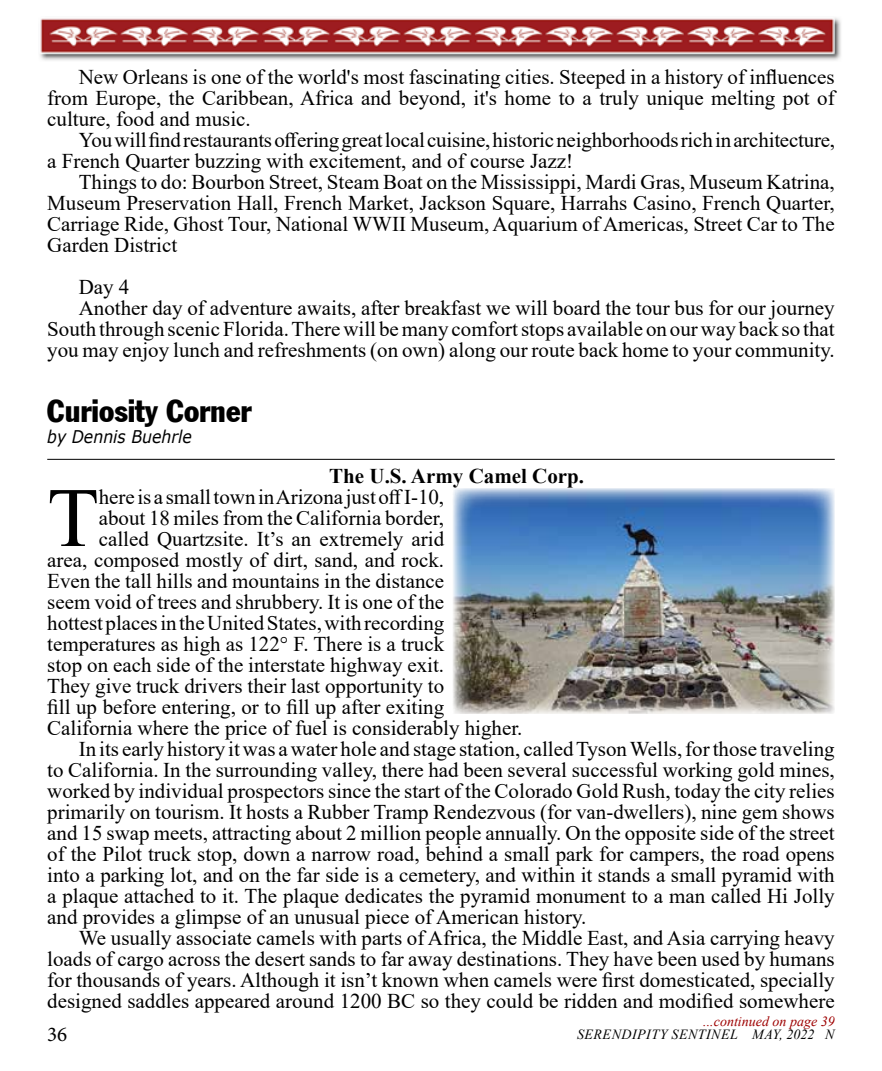
<style>
.page{position:relative;width:882px;height:1071px;background:#fff}
.page>*{position:absolute;margin:0;border:0;box-sizing:border-box;transform-origin:0 0}
.t1{font:84.35px "Times New Roman";color:#000}
.t2{font:31.5px "Franklin Gothic Condensed";color:#000}
.t3{font:21px/21px "Times New Roman";color:#000;text-align:justify}
.t4{font:700 21px "Times New Roman";color:#000}
.t5{font:21px "Minion Pro";color:#000}
.t6{font:italic 17.5px "Verdana";color:#000;scale:.9 1}
.t7{font:italic 14px "Times New Roman";letter-spacing:.035em;color:#000}
.t8{font:italic 14px "Times New Roman";color:#9e0000}
</style>
<div class="page">
<img style="left:40px;top:18px;width:801px;height:43px">
<hr style="left:47px;top:459px;width:788px;height:1px;background:#000">
<img style="left:453px;top:488px;width:382px;height:226px">
<p class="t3" style="left:47px;top:66px;width:789px;text-indent:32px">New Orleans is one of the world's most fascinating cities. Steeped in a history of influences from Europe, the Caribbean, Africa and beyond, it's home to a truly unique melting pot of culture, food and music.</p>
<p class="t3" style="left:47px;top:129px;width:789px;text-indent:32px">You will find restaurants offering great local cuisine, historic neighborhoods rich in architecture, a French Quarter buzzing with excitement, and of course Jazz!</p>
<p class="t3" style="left:47px;top:171px;width:789px;text-indent:32px">Things to do: Bourbon Street, Steam Boat on the Mississippi, Mardi Gras, Museum Katrina, Museum Preservation Hall, French Market, Jackson Square, Harrahs Casino, French Quarter, Carriage Ride, Ghost Tour, National WWII Museum, Aquarium of Americas, Street Car to The Garden District</p>
<p class="t3" style="left:79px;top:276px;width:52px">Day 4</p>
<p class="t3" style="left:79px;top:297px;width:758px">Another day of adventure awaits, after breakfast we will board the tour bus for our journey</p>
<p class="t3" style="left:47px;top:318px;width:789px">South through scenic Florida. There will be many comfort stops available on our way back so that</p>
<p class="t3" style="left:47px;top:339px;width:789px">you may enjoy lunch and refreshments (on own) along our route back home to your community.</p>
<h2 class="t2" style="left:47px;top:392px;width:206px">Curiosity Corner</h2>
<p class="t6" style="left:47px;top:425px;width:162px">by Dennis Buehrle</p>
<p class="t4" style="left:329px;top:461px;width:256px">The U.S. Army Camel Corp.</p>
<h1 class="t1" style="left:47px;top:458px;width:53px">T</h1>
<p class="t3" style="left:99px;top:486px;width:347px">here is a small town in Arizona just off I-10,</p>
<p class="t3" style="left:99px;top:507px;width:347px">about 18 miles from the California border,</p>
<p class="t3" style="left:99px;top:528px;width:347px">called Quartzsite. It’s an extremely arid</p>
<p class="t3" style="left:47px;top:549px;width:398px">area, composed mostly of dirt, sand, and rock.</p>
<p class="t3" style="left:47px;top:570px;width:398px">Even the tall hills and mountains in the distance</p>
<p class="t3" style="left:47px;top:591px;width:398px">seem void of trees and shrubbery. It is one of the</p>
<p class="t3" style="left:47px;top:612px;width:399px">hottest places in the United States, with recording</p>
<p class="t3" style="left:47px;top:633px;width:398px">temperatures as high as 122° F. There is a truck</p>
<p class="t3" style="left:47px;top:654px;width:398px">stop on each side of the interstate highway exit.</p>
<p class="t3" style="left:47px;top:675px;width:398px">They give truck drivers their last opportunity to</p>
<p class="t3" style="left:47px;top:696px;width:398px">fill up before entering, or to fill up after exiting</p>
<p class="t3" style="left:47px;top:717px;width:477px">California where the price of fuel is considerably higher.</p>
<p class="t3" style="left:79px;top:738px;width:757px">In its early history it was a water hole and stage station, called Tyson Wells, for those traveling</p>
<p class="t3" style="left:47px;top:759px;width:789px">to California. In the surrounding valley, there had been several successful working gold mines,</p>
<p class="t3" style="left:47px;top:780px;width:789px">worked by individual prospectors since the start of the Colorado Gold Rush, today the city relies</p>
<p class="t3" style="left:47px;top:801px;width:789px">primarily on tourism. It hosts a Rubber Tramp Rendezvous (for van-dwellers), nine gem shows</p>
<p class="t3" style="left:47px;top:822px;width:789px">and 15 swap meets, attracting about 2 million people annually. On the opposite side of the street</p>
<p class="t3" style="left:47px;top:843px;width:789px">of the Pilot truck stop, down a narrow road, behind a small park for campers, the road opens</p>
<p class="t3" style="left:47px;top:864px;width:789px">into a parking lot, and on the far side is a cemetery, and within it stands a small pyramid with</p>
<p class="t3" style="left:47px;top:885px;width:789px">a plaque attached to it. The plaque dedicates the pyramid monument to a man called Hi Jolly</p>
<p class="t3" style="left:47px;top:906px;width:541px">and provides a glimpse of an unusual piece of American history.</p>
<p class="t3" style="left:79px;top:927px;width:758px">We usually associate camels with parts of Africa, the Middle East, and Asia carrying heavy</p>
<p class="t3" style="left:47px;top:948px;width:789px">loads of cargo across the desert sands to far away destinations. They have been used by humans</p>
<p class="t3" style="left:47px;top:969px;width:789px">for thousands of years. Although it isn’t known when camels were first domesticated, specially</p>
<p class="t3" style="left:47px;top:990px;width:789px">designed saddles appeared around 1200 BC so they could be ridden and modified somewhere</p>
<p class="t8" style="left:703px;top:1012px;width:133px">...continued on page 39</p>
<p class="t5" style="left:47px;top:1021px;width:22px">36</p>
<p class="t7" style="left:577px;top:1024px;width:259px">SERENDIPITY SENTINEL MAY, 2022 N</p>
</div>
